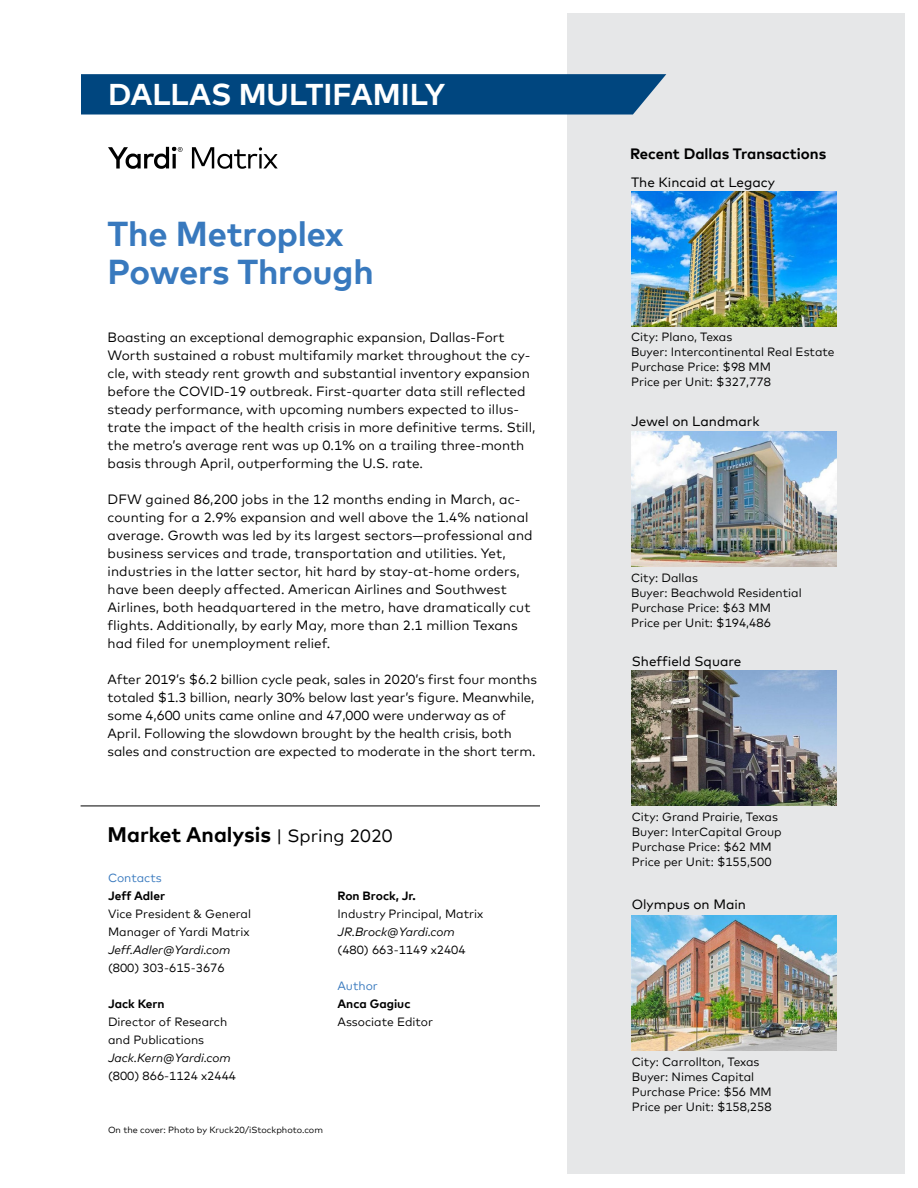
<style>
.page{position:relative;width:918px;height:1188px;background:#fff}
.page>*{position:absolute;margin:0;border:0;box-sizing:border-box;transform-origin:0 0}
.t1{font:700 34.5px/39px "Mark Offc Pro";letter-spacing:-.005em;color:#3879be}
.t2{font:700 30px "Mark Offc Pro";color:#fff}
.t3{font:700 21px "Mark Offc Pro";color:#000}
.t4{font:700 15px "Mark Offc Pro";color:#000}
.t5{font:13.5px/18px "Mark Offc Pro";color:#000}
.t6{font:13.5px "Mark Offc Pro";color:#000}
.t7{font:13.35px/18px "Mark Offc Pro";letter-spacing:-.005em;color:#000}
.t8{font:12px/15px "Mark Offc Pro";color:#000}
.t9{font:italic 12px "Mark Offc Pro";color:#000}
.t10{font:700 12px "Mark Offc Pro";color:#000}
.t11{font:12px "Mark Offc Pro";color:#3879be}
.t12{font:9px "Mark Offc Pro";color:#000}
.s1{font-weight:400;font-size:18px}
</style>
<div class="page">
<div style="left:567px;top:14px;width:337px;height:1160px;background:#e6e7e8"></div>
<svg style="left:108px;top:147px;width:75px;height:22px"></svg>
<svg style="left:192px;top:147px;width:86px;height:22px"></svg>
<img style="left:632px;top:670px;width:205px;height:135px">
<img style="left:632px;top:915px;width:205px;height:135px">
<img style="left:631px;top:191px;width:205px;height:135px">
<img style="left:631px;top:432px;width:205px;height:135px">
<hr style="left:81px;top:806px;width:459px;height:1px;background:#000">
<svg style="left:81px;top:74px;width:585px;height:41px;background:#094c83"></svg>
<h2 class="t2" style="left:108px;top:71px;width:339px">DALLAS MULTIFAMILY</h2>
<h1 class="t1" style="left:108px;top:211px;width:268px">The Metroplex<br>Powers Through</h1>
<p class="t5" style="left:108px;top:327px;width:429px">Boasting an exceptional demographic expansion, Dallas-Fort Worth sustained a robust multifamily market throughout the cy&shy;cle, with steady rent growth and substantial inventory expansion before the COVID-19 outbreak. First-quarter data still reflected steady performance, with upcoming numbers expected to illus&shy;trate the impact of the health crisis in more definitive terms. Still, the metro’s average rent was up 0.1% on a trailing three-month basis through April, outperforming the U.S. rate.</p>
<p class="t5" style="left:108px;top:489px;width:427px">DFW gained 86,200 jobs in the 12 months ending in March, ac&shy;counting for a 2.9% expansion and well above the 1.4% national average. Growth was led by its largest sectors—professional and business services and trade, transportation and utilities. Yet, industries in the latter sector, hit hard by stay-at-home orders, have been deeply affected. American Airlines and Southwest Airlines, both headquartered in the metro, have dramatically cut flights. Additionally, by early May, more than 2.1 million Texans had filed for unemployment relief.</p>
<p class="t7" style="left:108px;top:669px;width:431px">After 2019’s $6.2 billion cycle peak, sales in 2020’s first four months totaled $1.3 billion, nearly 30% below last year’s figure. Meanwhile, some 4,600 units came online and 47,000 were underway as of April. Following the slowdown brought by the health crisis, both sales and construction are expected to moderate in the short term.</p>
<h3 class="t3" style="left:108px;top:818px;width:287px">Market Analysis <span class="s1">| Spring 2020</span></h3>
<p class="t11" style="left:108px;top:869px;width:55px">Contacts</p>
<p class="t10" style="left:108px;top:887px;width:59px">Jeff Adler</p>
<p class="t8" style="left:108px;top:904px;width:145px;line-height:18px">Vice President &amp; General<br>Manager of Yardi Matrix</p>
<p class="t9" style="left:108px;top:941px;width:124px">Jeff.Adler@Yardi.com</p>
<p class="t8" style="left:108px;top:959px;width:118px">(800) 303-615-3676</p>
<p class="t10" style="left:108px;top:995px;width:58px">Jack Kern</p>
<p class="t8" style="left:108px;top:1012px;width:121px;line-height:18px">Director of Research and Publications</p>
<p class="t9" style="left:108px;top:1049px;width:124px">Jack.Kern@Yardi.com</p>
<p class="t8" style="left:108px;top:1067px;width:130px">(800) 866-1124 x2444</p>
<p class="t10" style="left:338px;top:887px;width:80px">Ron Brock, Jr.</p>
<p class="t8" style="left:338px;top:905px;width:147px">Industry Principal, Matrix</p>
<p class="t9" style="left:338px;top:923px;width:119px">JR.Brock@Yardi.com</p>
<p class="t8" style="left:338px;top:941px;width:130px">(480) 663-1149 x2404</p>
<p class="t11" style="left:338px;top:977px;width:42px">Author</p>
<p class="t10" style="left:338px;top:995px;width:75px">Anca Gagiuc</p>
<p class="t8" style="left:338px;top:1013px;width:97px">Associate Editor</p>
<p class="t12" style="left:108px;top:1123px;width:216px">On the cover: Photo by Kruck20/iStockphoto.com</p>
<p class="t4" style="left:630px;top:142px;width:198px">Recent Dallas Transactions</p>
<p class="t6" style="left:631px;top:172px;width:145px">The Kincaid at Legacy</p>
<p class="t8" style="left:631px;top:328px;width:205px">City: Plano, Texas<br>Buyer: Intercontinental Real Estate<br>Purchase Price: $98 MM<br>Price per Unit: $327,778</p>
<p class="t6" style="left:631px;top:411px;width:130px">Jewel on Landmark</p>
<p class="t8" style="left:631px;top:570px;width:172px">City: Dallas<br>Buyer: Beachwold Residential<br>Purchase Price: $63 MM<br>Price per Unit: $194,486</p>
<p class="t6" style="left:632px;top:651px;width:111px">Sheffield Square</p>
<p class="t8" style="left:632px;top:808px;width:151px">City: Grand Prairie, Texas<br>Buyer: InterCapital Group<br>Purchase Price: $62 MM<br>Price per Unit: $155,500</p>
<p class="t6" style="left:632px;top:894px;width:116px">Olympus on Main</p>
<p class="t8" style="left:632px;top:1053px;width:142px">City: Carrollton, Texas<br>Buyer: Nimes Capital<br>Purchase Price: $56 MM<br>Price per Unit: $158,258</p>
</div>
